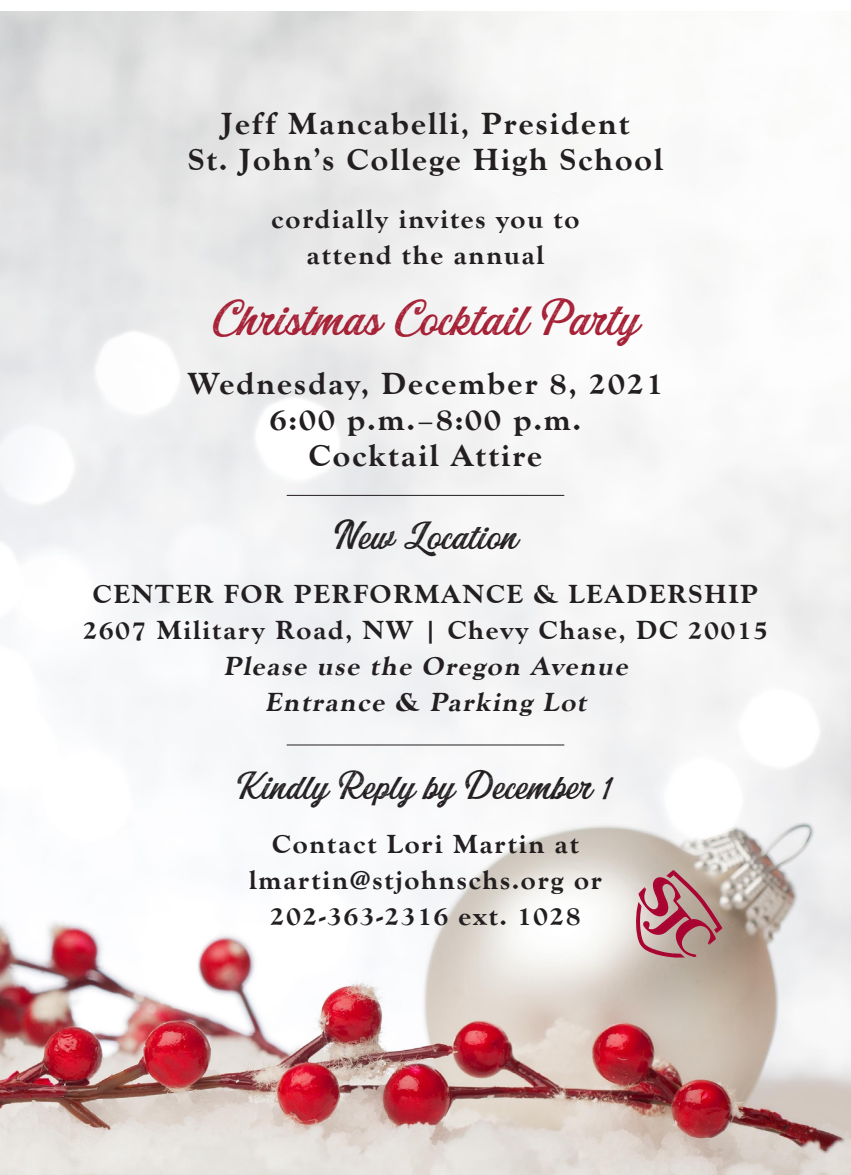
<style>
.page{position:relative;width:851px;height:1175px;background:#fff}
.page>*{position:absolute;margin:0;border:0;box-sizing:border-box;transform-origin:0 0}
.t1{font:40.5px "Captain Nelson Script Lined";color:#a62035}
.t2{font:700 expanded 31.5px "Goudy Old Sty";letter-spacing:.07em;color:#231f20}
.t3{font:31.5px "Captain Nelson Script Lined";color:#231f20}
.t4{font:700 expanded 27px "Goudy Old Sty";letter-spacing:.07em;color:#231f20}
.t5{font:italic 700 expanded 27px/36px "Goudy Old Sty";color:#231f20;text-align:center}
</style>
<div class="page">
<img style="left:0;top:11px;width:850px;height:1163px">
<svg style="left:635px;top:869px;width:87px;height:90px"></svg>
<hr style="left:287px;top:495px;width:277px;height:1px;background:#231f20">
<hr style="left:287px;top:744px;width:277px;height:1px;background:#231f20">
<p class="t2" style="left:221px;top:105px;width:409px">Jeff Mancabelli, President</p>
<p class="t2" style="left:188px;top:141px;width:476px">St. John’s College High School</p>
<p class="t4" style="left:271px;top:204px;width:309px">cordially invites you to</p>
<p class="t4" style="left:307px;top:240px;width:238px">attend the annual</p>
<p class="t1" style="left:211px;top:297px;width:429px">Christmas Cocktail Party</p>
<p class="t2" style="left:188px;top:365px;width:476px">Wednesday, December 8, 2021</p>
<p class="t2" style="left:270px;top:401px;width:312px">6:00 p.m.–8:00 p.m.</p>
<p class="t2" style="left:309px;top:437px;width:234px">Cocktail Attire</p>
<p class="t3" style="left:333px;top:519px;width:186px">New Location</p>
<p class="t4" style="left:93px;top:578px;width:666px">CENTER FOR PERFORMANCE &amp; LEADERSHIP</p>
<p class="t4" style="left:83px;top:614px;width:686px">2607 Military Road, NW | Chevy Chase, DC 20015</p>
<p class="t5" style="left:223px;top:648px;width:411px">Please use the Oregon Avenue<br>Entrance &amp; Parking Lot</p>
<p class="t3" style="left:236px;top:769px;width:380px">Kindly Reply by December 1</p>
<p class="t4" style="left:272px;top:828px;width:308px">Contact Lori Martin at</p>
<p class="t4" style="left:249px;top:864px;width:354px">lmartin@stjohnschs.org or</p>
<p class="t4" style="left:270px;top:900px;width:312px">202-363-2316 ext. 1028</p>
</div>
